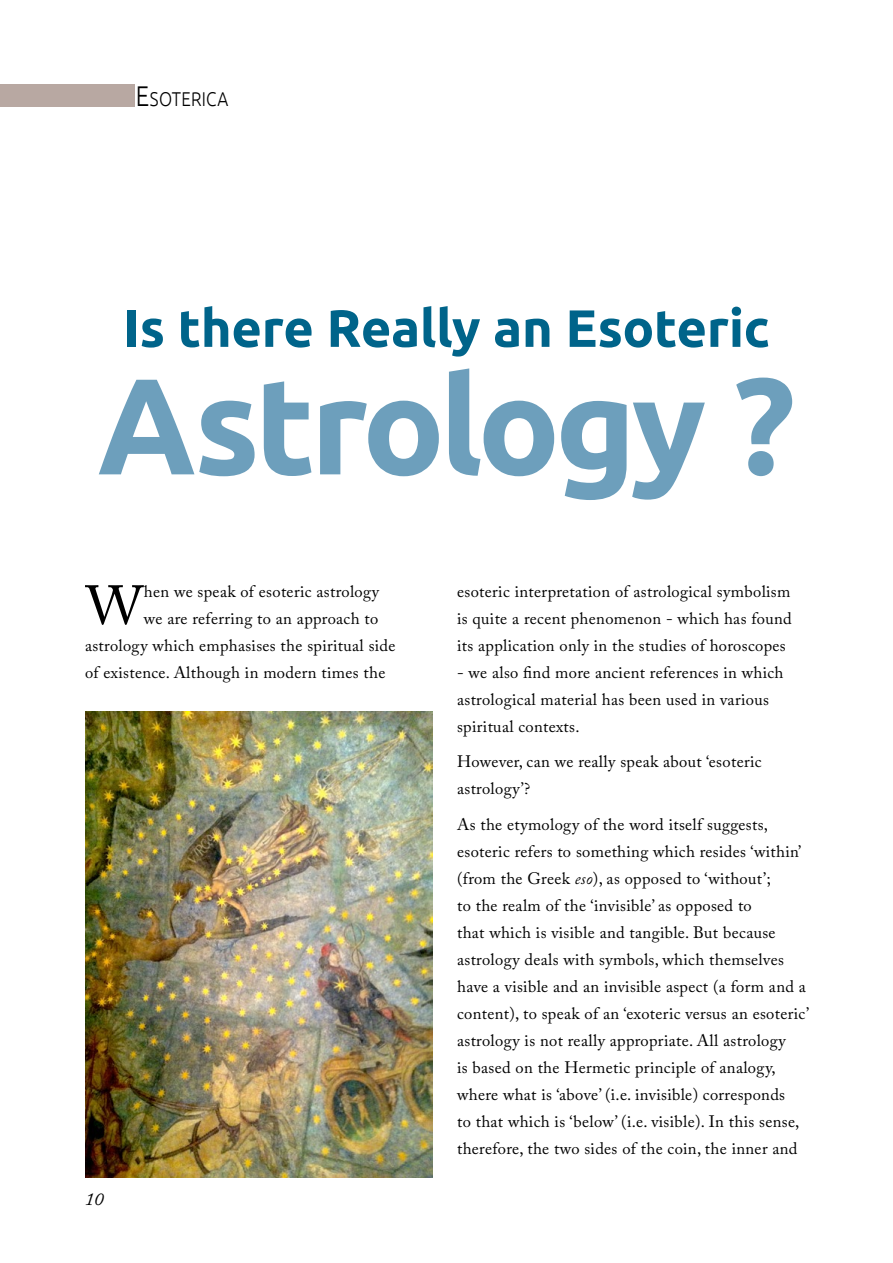
<style>
.page{position:relative;width:893px;height:1263px;background:#fff}
.page>*{position:absolute;margin:0;border:0;box-sizing:border-box;transform-origin:0 0}
.t1{font:700 136.5px "Ubuntu";letter-spacing:-.04em;color:#6d9fbc}
.t2{font:54.45px "Adobe Caslon Pro";color:#000}
.t3{font:700 52.5px "Ubuntu";letter-spacing:-.005em;color:#00648a}
.t4{font:300 19.95px "Ubuntu";letter-spacing:.015em;color:#000;scale:.85 1}
.t5{font:italic 18px "Adobe Caslon Pro";color:#000}
.t6{font:16.5px/27px "Adobe Caslon Pro";letter-spacing:.02em;color:#000}
.s1{font-size:28.5px}
.s2{font-style:italic}
</style>
<div class="page">
<div style="left:0;top:84px;width:135px;height:22px;background:#b8a8a2"></div>
<img style="left:85px;top:712px;width:348px;height:465px">
<p class="t4" style="left:136px;top:87px;width:110px"><span class="s1">E</span>SOTERICA</p>
<h3 class="t3" style="left:123px;top:296px;width:648px">Is there Really an Esoteric</h3>
<h1 class="t1" style="left:97px;top:343px;width:700px">Astrology ?</h1>
<h2 class="t2" style="left:86px;top:573px;width:58px">W</h2>
<p class="t6" style="left:144px;top:578px;width:237px">hen we speak of esoteric astrology</p>
<p class="t6" style="left:144px;top:605px;width:236px">we are referring to an approach to</p>
<p class="t6" style="left:85px;top:632px;width:312px">astrology which emphasises the spiritual side</p>
<p class="t6" style="left:85px;top:659px;width:302px">of existence. Although in modern times the</p>
<p class="t5" style="left:85px;top:1188px;width:20px">10</p>
<p class="t6" style="left:457px;top:578px;width:336px;text-align:justify">esoteric interpretation of astrological symbolism is quite a recent phenomenon - which has found its application only in the studies of horoscopes</p>
<p class="t6" style="left:457px;top:659px;width:328px">- we also find more ancient references in which astrological material has been used in various spiritual contexts.</p>
<p class="t6" style="left:457px;top:748px;width:306px">However, can we really speak about ‘esoteric astrology’?</p>
<p class="t6" style="left:457px;top:811px;width:354px">As the etymology of the word itself suggests, esoteric refers to something which resides ‘within’ (from the Greek <span class="s2">eso</span>), as opposed to ‘without’;<br>to the realm of the ‘invisible’ as opposed to<br>that which is visible and tangible. But because astrology deals with symbols, which themselves have a visible and an invisible aspect (a form and a content), to speak of an ‘exoteric versus an esoteric’ astrology is not really appropriate. All astrology<br>is based on the Hermetic principle of analogy, where what is ‘above’ (i.e. invisible) corresponds<br>to that which is ‘below’ (i.e. visible). In this sense, therefore, the two sides of the coin, the inner and</p>
</div>
